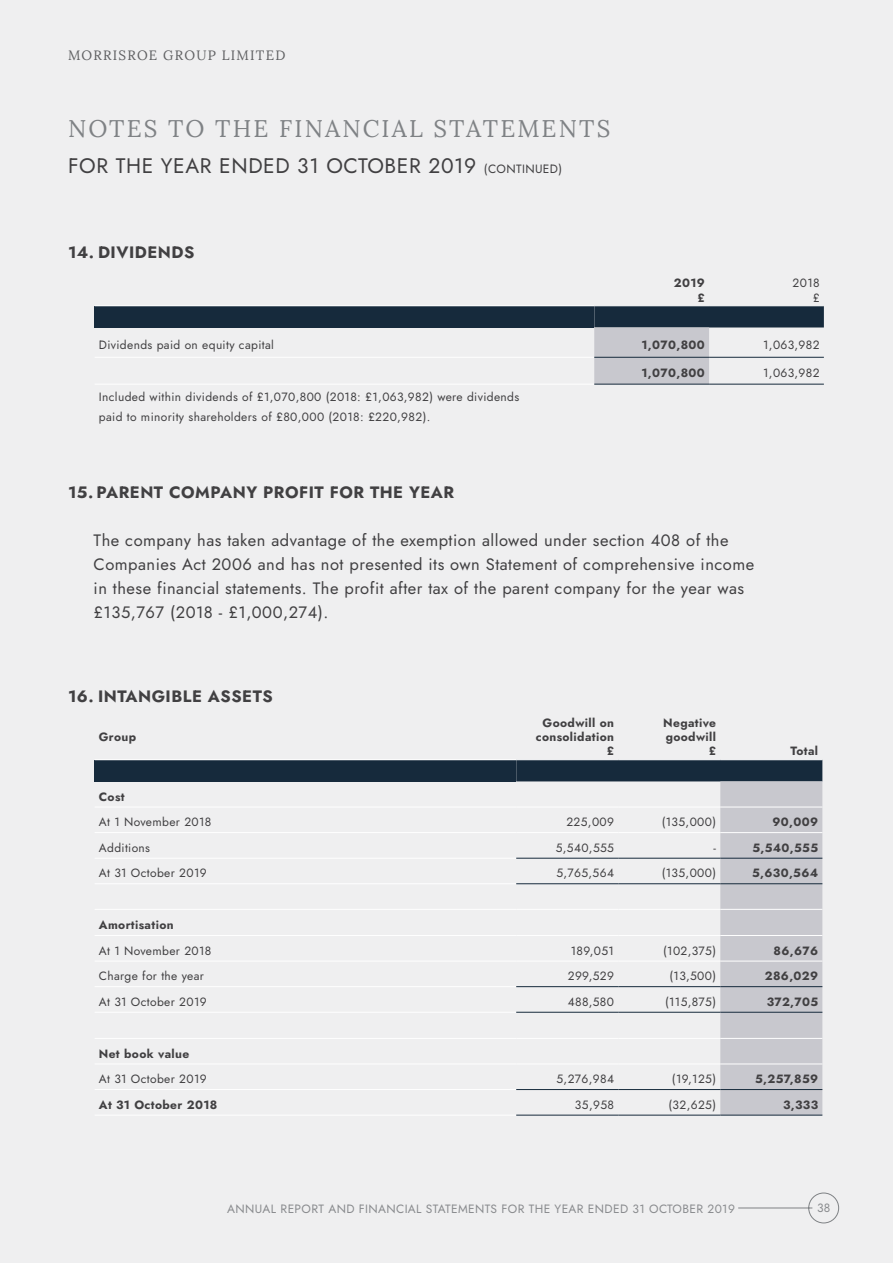
<style>
.page{position:relative;width:893px;height:1263px;background:#efeff0}
.page>*{position:absolute;margin:0;border:0;box-sizing:border-box;transform-origin:0 0}
.t1{font:24px "Lora";letter-spacing:.09em;color:#7f8285}
.t2{font:21px "Jost";letter-spacing:.03em;color:#414042}
.t3{font:16.5px/24px "Jost";letter-spacing:.03em;color:#414042}
.t4{font:13.5px "Lora";letter-spacing:.09em;color:#5f6062}
.t5{font:12px/14.4px "Jost";letter-spacing:.03em;color:#414042;text-align:right}
.t6{font:12px "Jost";letter-spacing:.03em;color:#898b8e}
.s1{font-size:12px}
</style>
<div class="page">
<svg style="left:738px;top:1192px;width:101px;height:32px"></svg>
<div style="left:95px;top:306px;width:499px;height:21px;background:#162a3c"></div>
<svg style="left:594px;top:306px;width:230px;height:78px"></svg>
<hr style="left:95px;top:305px;width:499px;height:1px;background:#fff">
<hr style="left:594px;top:305px;width:115px;height:1px;background:#fff">
<hr style="left:709px;top:305px;width:115px;height:1px;background:#fff">
<hr style="left:95px;top:357px;width:499px;height:1px;background:#fff">
<hr style="left:95px;top:384px;width:499px;height:1px;background:#fff">
<hr style="left:594px;top:357px;width:115px;height:1px;background:#162a3c">
<hr style="left:709px;top:357px;width:115px;height:1px;background:#162a3c">
<hr style="left:594px;top:384px;width:115px;height:1px;background:#162a3c">
<hr style="left:709px;top:384px;width:115px;height:1px;background:#162a3c">
<div style="left:95px;top:760px;width:421px;height:21px;background:#162a3c"></div>
<svg style="left:516px;top:760px;width:306px;height:355px"></svg>
<hr style="left:95px;top:759px;width:421px;height:1px;background:#fff">
<hr style="left:516px;top:759px;width:102px;height:1px;background:#fff">
<hr style="left:618px;top:759px;width:102px;height:1px;background:#fff">
<hr style="left:720px;top:759px;width:102px;height:1px;background:#fff">
<hr style="left:95px;top:807px;width:421px;height:1px;background:#fff">
<hr style="left:516px;top:807px;width:102px;height:1px;background:#fff">
<hr style="left:618px;top:807px;width:102px;height:1px;background:#fff">
<hr style="left:720px;top:807px;width:102px;height:1px;background:#fff">
<hr style="left:95px;top:832px;width:421px;height:1px;background:#fff">
<hr style="left:516px;top:832px;width:102px;height:1px;background:#fff">
<hr style="left:618px;top:832px;width:102px;height:1px;background:#fff">
<hr style="left:720px;top:832px;width:102px;height:1px;background:#fff">
<hr style="left:95px;top:858px;width:421px;height:1px;background:#fff">
<hr style="left:95px;top:883px;width:421px;height:1px;background:#fff">
<hr style="left:95px;top:909px;width:421px;height:1px;background:#fff">
<hr style="left:516px;top:909px;width:102px;height:1px;background:#fff">
<hr style="left:618px;top:909px;width:102px;height:1px;background:#fff">
<hr style="left:720px;top:909px;width:102px;height:1px;background:#fff">
<hr style="left:95px;top:935px;width:421px;height:1px;background:#fff">
<hr style="left:516px;top:935px;width:102px;height:1px;background:#fff">
<hr style="left:618px;top:935px;width:102px;height:1px;background:#fff">
<hr style="left:720px;top:935px;width:102px;height:1px;background:#fff">
<hr style="left:95px;top:961px;width:421px;height:1px;background:#fff">
<hr style="left:516px;top:961px;width:102px;height:1px;background:#fff">
<hr style="left:618px;top:961px;width:102px;height:1px;background:#fff">
<hr style="left:720px;top:961px;width:102px;height:1px;background:#fff">
<hr style="left:95px;top:986px;width:421px;height:1px;background:#fff">
<hr style="left:95px;top:1012px;width:421px;height:1px;background:#fff">
<hr style="left:95px;top:1038px;width:421px;height:1px;background:#fff">
<hr style="left:95px;top:1063px;width:421px;height:1px;background:#fff">
<hr style="left:95px;top:1089px;width:421px;height:1px;background:#fff">
<hr style="left:95px;top:1115px;width:421px;height:1px;background:#fff">
<hr style="left:516px;top:858px;width:102px;height:1px;background:#162a3c">
<hr style="left:618px;top:858px;width:102px;height:1px;background:#162a3c">
<hr style="left:720px;top:858px;width:102px;height:1px;background:#162a3c">
<hr style="left:516px;top:883px;width:102px;height:1px;background:#162a3c">
<hr style="left:618px;top:883px;width:102px;height:1px;background:#162a3c">
<hr style="left:720px;top:883px;width:102px;height:1px;background:#162a3c">
<hr style="left:516px;top:986px;width:102px;height:1px;background:#162a3c">
<hr style="left:618px;top:986px;width:102px;height:1px;background:#162a3c">
<hr style="left:720px;top:986px;width:102px;height:1px;background:#162a3c">
<hr style="left:516px;top:1012px;width:102px;height:1px;background:#162a3c">
<hr style="left:618px;top:1012px;width:102px;height:1px;background:#162a3c">
<hr style="left:720px;top:1012px;width:102px;height:1px;background:#162a3c">
<hr style="left:516px;top:1089px;width:102px;height:1px;background:#162a3c">
<hr style="left:618px;top:1089px;width:102px;height:1px;background:#162a3c">
<hr style="left:720px;top:1089px;width:102px;height:1px;background:#162a3c">
<hr style="left:516px;top:1115px;width:102px;height:1px;background:#162a3c">
<hr style="left:618px;top:1115px;width:102px;height:1px;background:#162a3c">
<hr style="left:720px;top:1115px;width:102px;height:1px;background:#162a3c">
<hr style="left:516px;top:1038px;width:102px;height:1px;background:#fff">
<hr style="left:618px;top:1038px;width:102px;height:1px;background:#fff">
<hr style="left:720px;top:1038px;width:102px;height:1px;background:#fff">
<hr style="left:516px;top:1063px;width:102px;height:1px;background:#fff">
<hr style="left:618px;top:1063px;width:102px;height:1px;background:#fff">
<hr style="left:720px;top:1063px;width:102px;height:1px;background:#fff">
<p class="t4" style="left:68px;top:47px;width:219px">MORRISROE GROUP LIMITED</p>
<h1 class="t1" style="left:68px;top:114px;width:544px">NOTES TO THE FINANCIAL STATEMENTS</h1>
<h2 class="t2" style="left:68px;top:152px;width:496px">FOR THE YEAR ENDED 31 OCTOBER 2019 <span class="s1">(CONTINUED)</span></h2>
<h3 class="t3" style="left:68px;top:240px;width:128px">14. DIVIDENDS</h3>
<p class="t5" style="left:674px;top:276px;width:33px">2019 £</p>
<p class="t5" style="left:793px;top:276px;width:29px">2018 £</p>
<p class="t5" style="left:99px;top:337px;width:177px">Dividends paid on equity capital</p>
<p class="t5" style="left:641px;top:337px;width:65px">1,070,800</p>
<p class="t5" style="left:763px;top:337px;width:58px">1,063,982</p>
<p class="t5" style="left:641px;top:366px;width:65px">1,070,800</p>
<p class="t5" style="left:763px;top:366px;width:58px">1,063,982</p>
<p class="t5" style="left:99px;top:387px;width:422px;line-height:19.5px;text-align:left">Included within dividends of £1,070,800 (2018: £1,063,982) were dividends paid to minority shareholders of £80,000 (2018: £220,982).</p>
<h3 class="t3" style="left:68px;top:480px;width:388px">15. PARENT COMPANY PROFIT FOR THE YEAR</h3>
<p class="t3" style="left:94px;top:528px;width:662px">The company has taken advantage of the exemption allowed under section 408 of the Companies Act 2006 and has not presented its own Statement of comprehensive income in these financial statements. The profit after tax of the parent company for the year was £135,767 (2018 - £1,000,274).</p>
<h3 class="t3" style="left:68px;top:684px;width:206px">16. INTANGIBLE ASSETS</h3>
<p class="t5" style="left:99px;top:730px;width:39px">Group</p>
<p class="t5" style="left:99px;top:784px;width:114px;line-height:25.5px;text-align:left">Cost<br>At 1 November 2018</p>
<p class="t5" style="left:536px;top:715px;width:80px">Goodwill on consolidation £</p>
<p class="t5" style="left:663px;top:715px;width:54px">Negative goodwill £</p>
<p class="t5" style="left:791px;top:744px;width:29px">Total</p>
<p class="t5" style="left:566px;top:815px;width:49px">225,009</p>
<p class="t5" style="left:662px;top:815px;width:56px">(135,000)</p>
<p class="t5" style="left:773px;top:815px;width:47px">90,009</p>
<p class="t5" style="left:99px;top:840px;width:53px">Additions</p>
<p class="t5" style="left:556px;top:840px;width:60px">5,540,555</p>
<p class="t5" style="left:714px;top:840px;width:4px">-</p>
<p class="t5" style="left:752px;top:840px;width:67px">5,540,555</p>
<p class="t5" style="left:99px;top:866px;width:109px">At 31 October 2019</p>
<p class="t5" style="left:556px;top:866px;width:59px">5,765,564</p>
<p class="t5" style="left:662px;top:866px;width:56px">(135,000)</p>
<p class="t5" style="left:752px;top:866px;width:67px">5,630,564</p>
<p class="t5" style="left:99px;top:912px;width:114px;line-height:25.8px;text-align:left">Amortisation<br>At 1 November 2018</p>
<p class="t5" style="left:571px;top:943px;width:45px">189,051</p>
<p class="t5" style="left:663px;top:943px;width:54px">(102,375)</p>
<p class="t5" style="left:774px;top:943px;width:46px">86,676</p>
<p class="t5" style="left:99px;top:969px;width:107px">Charge for the year</p>
<p class="t5" style="left:568px;top:969px;width:48px">299,529</p>
<p class="t5" style="left:669px;top:969px;width:48px">(13,500)</p>
<p class="t5" style="left:765px;top:969px;width:55px">286,029</p>
<p class="t5" style="left:99px;top:994px;width:109px">At 31 October 2019</p>
<p class="t5" style="left:568px;top:994px;width:48px">488,580</p>
<p class="t5" style="left:665px;top:994px;width:53px">(115,875)</p>
<p class="t5" style="left:767px;top:994px;width:53px">372,705</p>
<p class="t5" style="left:99px;top:1041px;width:109px;line-height:25.5px;text-align:left">Net book value<br>At 31 October 2019</p>
<p class="t5" style="left:556px;top:1072px;width:59px">5,276,984</p>
<p class="t5" style="left:672px;top:1072px;width:46px">(19,125)</p>
<p class="t5" style="left:755px;top:1072px;width:64px">5,257,859</p>
<p class="t5" style="left:99px;top:1097px;width:120px">At 31 October 2018</p>
<p class="t5" style="left:575px;top:1097px;width:41px">35,958</p>
<p class="t5" style="left:668px;top:1097px;width:49px">(32,625)</p>
<p class="t5" style="left:783px;top:1097px;width:36px">3,333</p>
<p class="t6" style="left:227px;top:1200px;width:509px">ANNUAL REPORT AND FINANCIAL STATEMENTS FOR THE YEAR ENDED 31 OCTOBER 2019</p>
<p class="t6" style="left:817px;top:1200px;width:15px">38</p>
</div>
